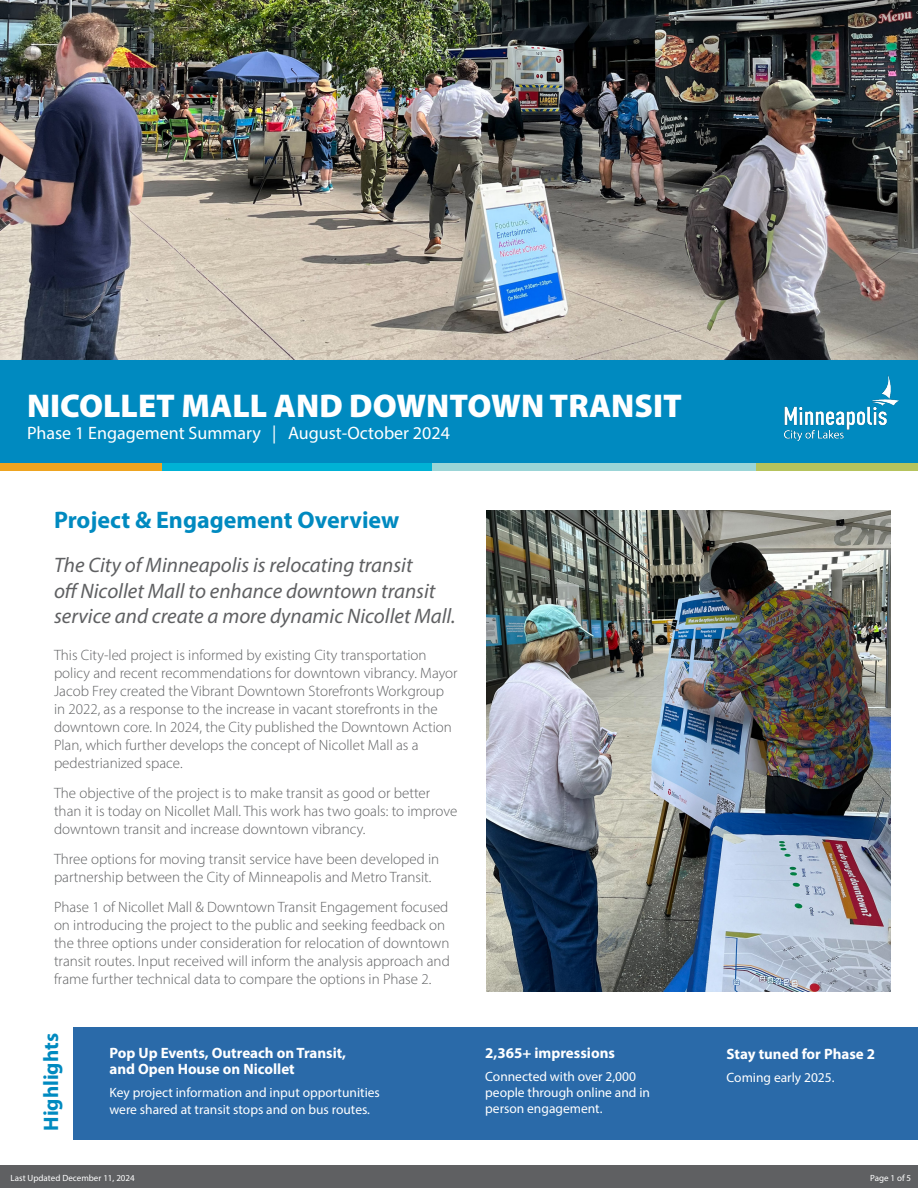
<style>
.page{position:relative;width:918px;height:1188px;background:#fff}
.page>*{position:absolute;margin:0;border:0;box-sizing:border-box;transform-origin:0 0}
.t1{font:900 33px "Myriad Pro";color:#fff}
.t2{font:700 24px "Myriad Pro";color:#008ac0}
.bdy_overview{font:italic 21px/25.2px "Myriad Pro";color:#5f6062}
.t3{font:700 21px "Myriad Pro";color:#008ac0}
.st{font:18px "Myriad Pro";color:#fff}
.bdy_overview-2{font:300 15px/18px "Myriad Pro";color:#5f6062}
.co_wh{font:700 15px "Myriad Pro";color:#fff}
.b2{font:13.5px/16.2px "Myriad Pro";color:#fff}
.t4{font:9px "Myriad Pro";color:#fff}
</style>
<div class="page">
<img style="left:0;top:0;width:918px;height:361px">
<div style="left:73px;top:1027px;width:845px;height:112px;background:#2a6aa9"></div>
<img style="left:486px;top:510px;width:405px;height:481px">
<div style="left:0;top:361px;width:918px;height:106px;background:#008ac0"></div>
<img style="left:785px;top:375px;width:113px;height:66px">
<div style="left:0;top:463px;width:162px;height:8px;background:#eea420"></div>
<div style="left:162px;top:463px;width:270px;height:8px;background:#00b2d5"></div>
<div style="left:432px;top:463px;width:324px;height:8px;background:#9bd5d7"></div>
<div style="left:756px;top:463px;width:162px;height:8px;background:#b6c35c"></div>
<div style="left:0;top:1166px;width:918px;height:22px;background:#5f6062"></div>
<p class="t1" style="left:27px;top:384px;width:656px">NICOLLET MALL AND DOWNTOWN TRANSIT</p>
<p class="st" style="left:27px;top:422px;width:424px">Phase 1 Engagement Summary | August-October 2024</p>
<p class="t2" style="left:54px;top:505px;width:347px">Project &amp; Engagement Overview</p>
<p class="bdy_overview" style="left:54px;top:552px;width:403px">The City of Minneapolis is relocating transit<br>off Nicollet Mall to enhance downtown transit service and create a more dynamic Nicollet Mall.</p>
<p class="bdy_overview-2" style="left:54px;top:646px;width:405px">This City-led project is informed by existing City transportation policy and recent recommendations for downtown vibrancy. Mayor Jacob Frey created the Vibrant Downtown Storefronts Workgroup in 2022, as a response to the increase in vacant storefronts in the downtown core. In 2024, the City published the Downtown Action Plan, which further develops the concept of Nicollet Mall as a pedestrianized space.</p>
<p class="bdy_overview-2" style="left:54px;top:784px;width:405px">The objective of the project is to make transit as good or better than it is today on Nicollet Mall. This work has two goals: to improve downtown transit and increase downtown vibrancy.</p>
<p class="bdy_overview-2" style="left:54px;top:850px;width:387px">Three options for moving transit service have been developed in partnership between the City of Minneapolis and Metro Transit.</p>
<p class="bdy_overview-2" style="left:54px;top:898px;width:397px">Phase 1 of Nicollet Mall &amp; Downtown Transit Engagement focused on introducing the project to the public and seeking feedback on the three options under consideration for relocation of downtown transit routes. Input received will inform the analysis approach and frame further technical data to compare the options in Phase 2.</p>
<p class="t3" style="left:37px;top:1131px;width:99px;rotate:-90deg">Highlights</p>
<p class="co_wh" style="left:109px;top:1043px;width:238px">Pop Up Events, Outreach on Transit,</p>
<p class="co_wh" style="left:109px;top:1060px;width:187px">and Open House on Nicollet</p>
<p class="b2" style="left:109px;top:1085px;width:272px">Key project information and input opportunities were shared at transit stops and on bus routes.</p>
<p class="co_wh" style="left:485px;top:1043px;width:131px">2,365+ impressions</p>
<p class="b2" style="left:485px;top:1068px;width:166px">Connected with over 2,000 people through online and in person engagement.</p>
<p class="co_wh" style="left:727px;top:1044px;width:150px">Stay tuned for Phase 2</p>
<p class="b2" style="left:727px;top:1069px;width:110px">Coming early 2025.</p>
<p class="t4" style="left:11px;top:1173px;width:126px">Last Updated December 11, 2024</p>
<p class="t4" style="left:870px;top:1173px;width:42px">Page 1 of 5</p>
</div>
